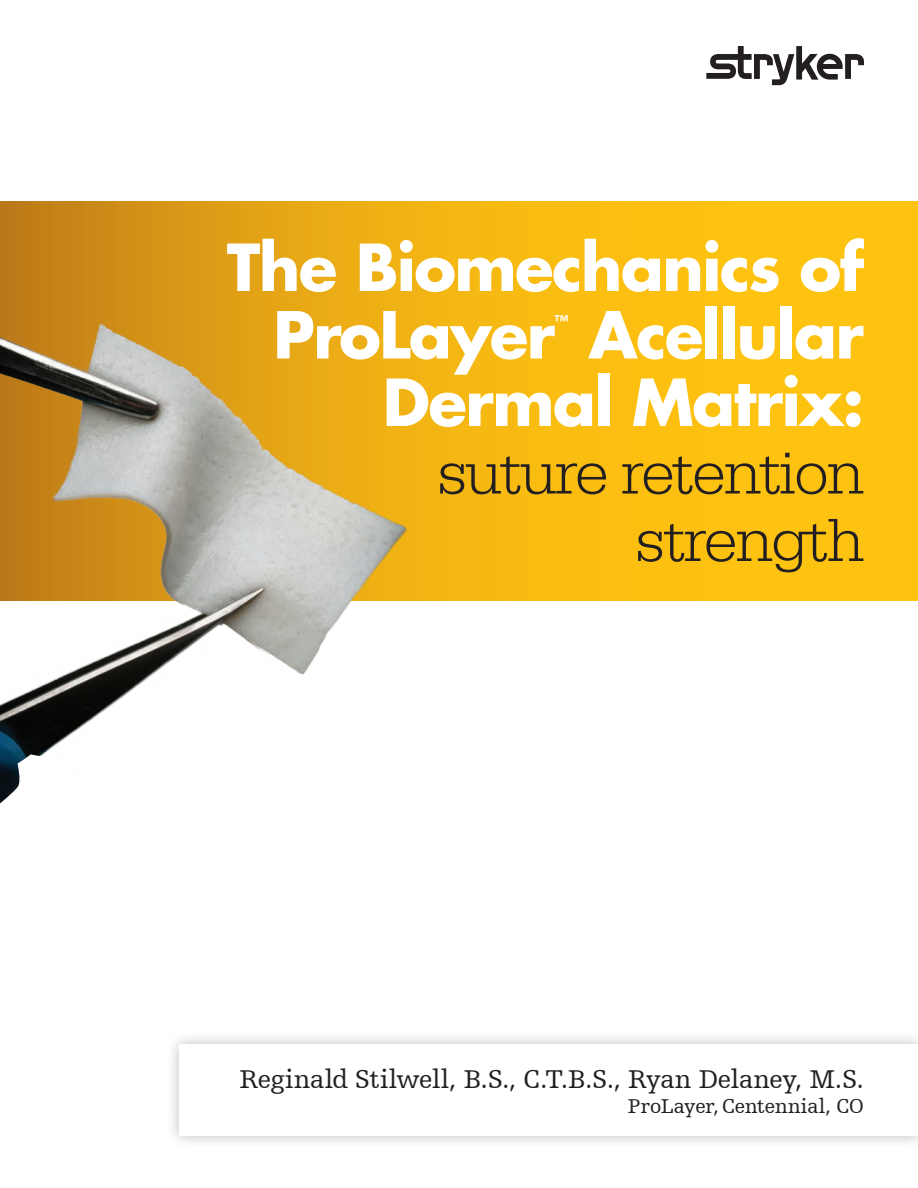
<style>
.page{position:relative;width:918px;height:1188px;background:#fff}
.page>*{position:absolute;margin:0;border:0;box-sizing:border-box;transform-origin:0 0}
.t1{font:700 63px/67.5px "Futura For Stryker";letter-spacing:-.025em;color:#fff}
.t2{font:300 63px/67.5px "URW Egyptienne TOT";letter-spacing:-.025em;color:#231f20;text-align:right}
.t3{font:27px "Humanist Slabserif 712 BT";letter-spacing:-.005em;color:#231f20}
.t4{font:21px "Humanist Slabserif 712 BT";letter-spacing:-.015em;color:#231f20}
.t5{font:700 15.75px "Futura For Stryker";color:#fff}
</style>
<div class="page">
<svg style="left:0;top:201px;width:918px;height:399px;background:#f4b711"></svg>
<div style="left:166px;top:1030px;width:752px;height:119px;background:#231f20;opacity:.3"></div>
<div style="left:179px;top:1044px;width:739px;height:91px;background:#fff"></div>
<img style="left:0;top:321px;width:418px;height:483px">
<svg style="left:706px;top:46px;width:158px;height:39px"></svg>
<p class="t1" style="left:273px;top:233px;width:592px;text-indent:-46px">The Biomechanics of<br>ProLayer</p>
<p class="t1" style="left:383px;top:300px;width:483px;text-align:right">Acellular<br>Dermal Matrix:</p>
<p class="t2" style="left:438px;top:440px;width:428px">suture retention strength</p>
<p class="t5" style="left:554px;top:311px;width:16px">™</p>
<p class="t3" style="left:239px;top:1062px;width:626px">Reginald Stilwell, B.S., C.T.B.S., Ryan Delaney, M.S.</p>
<p class="t4" style="left:628px;top:1093px;width:237px">ProLayer, Centennial, CO</p>
</div>
